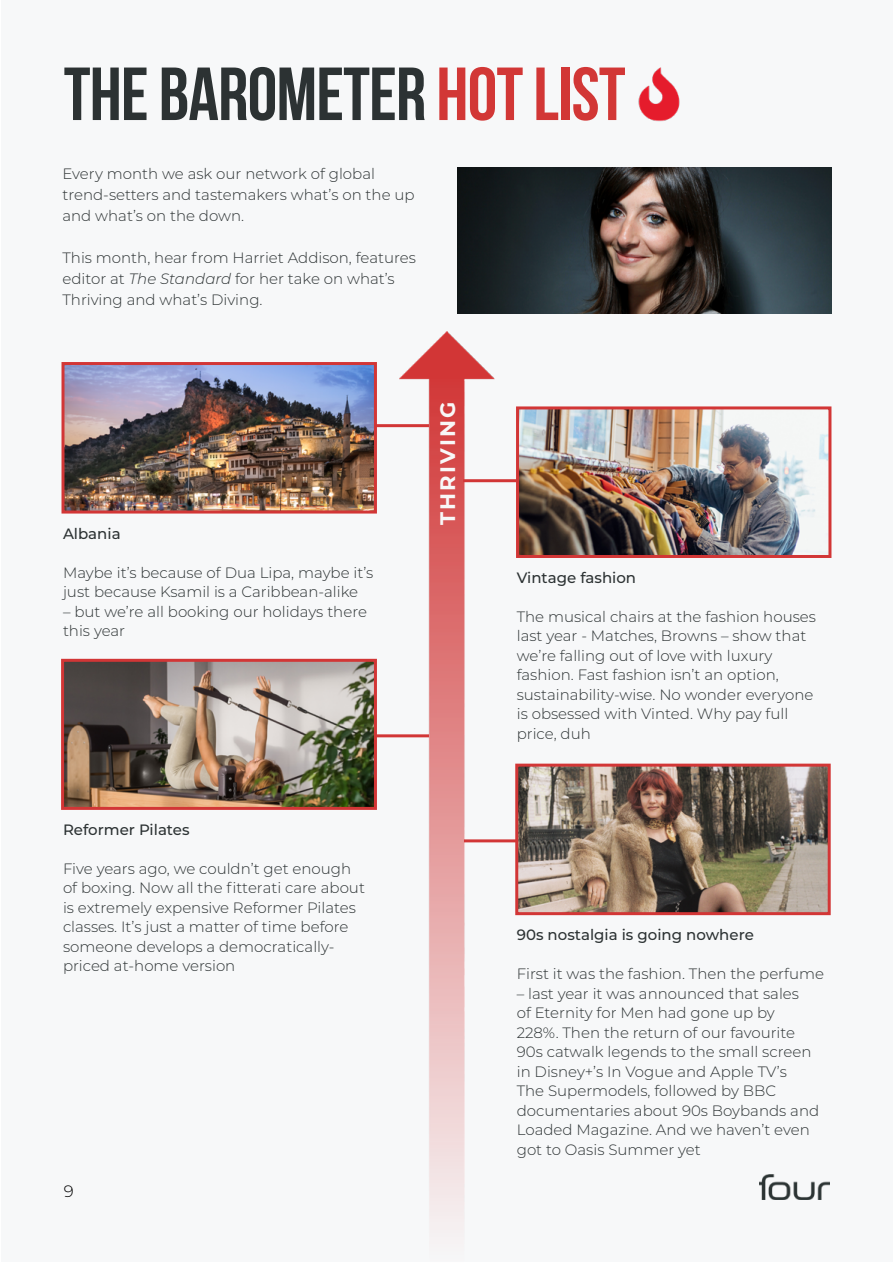
<style>
.page{position:relative;width:893px;height:1263px;background:#fff}
.page>*{position:absolute;margin:0;border:0;box-sizing:border-box;transform-origin:0 0}
.t1{font:700 75px "Bebas Neue";letter-spacing:-.01em;color:#2c3233}
.t2{font:700 21px "Montserrat";letter-spacing:.1em;color:#f8f8f8}
.t3{font:300 16.5px "Montserrat";color:#000}
.t4{font:300 15px/19.5px "Montserrat";color:#2c3233}
.t5{font:500 15px "Montserrat";color:#2c3233}
.s1{color:#d23736}
.s2{font-style:italic}
</style>
<div class="page">
<div style="left:1px;top:1px;width:891px;height:1261px;background:#f7f8f9"></div>
<img style="left:760px;top:1174px;width:69px;height:25px">
<img style="left:638px;top:67px;width:42px;height:55px">
<img style="left:399px;top:332px;width:96px;height:887px">
<img style="left:66px;top:366px;width:307px;height:143px">
<div style="left:62px;top:362px;width:315px;height:151px;border:3px solid #d23636"></div>
<img style="left:519px;top:768px;width:308px;height:143px">
<div style="left:515px;top:764px;width:316px;height:151px;border:3px solid #d23636"></div>
<img style="left:520px;top:410px;width:307px;height:144px">
<div style="left:516px;top:406px;width:315px;height:152px;border:3px solid #d23636"></div>
<img style="left:65px;top:663px;width:308px;height:143px">
<div style="left:61px;top:659px;width:316px;height:151px;border:3px solid #d23636"></div>
<hr style="left:375px;top:424px;width:54px;height:3px;background:#d23636">
<hr style="left:463px;top:479px;width:54px;height:3px;background:#d23636">
<hr style="left:375px;top:734px;width:54px;height:3px;background:#d23636">
<hr style="left:464px;top:839px;width:53px;height:3px;background:#d23636">
<img style="left:457px;top:167px;width:374px;height:146px">
<h1 class="t1" style="left:64px;top:53px;width:563px">THE BAROMETER <span class="s1">HOT LIST</span></h1>
<p class="t4" style="left:62px;top:163px;width:354px;line-height:21px">Every month we ask our network of global trend-setters and tastemakers what’s on the up and what’s on the down.</p>
<p class="t4" style="left:62px;top:247px;width:355px;line-height:21px">This month, hear from Harriet Addison, features editor at <span class="s2">The Standard</span> for her take on what’s<br>Thriving and what’s Diving.</p>
<p class="t5" style="left:63px;top:523px;width:59px">Albania</p>
<p class="t4" style="left:63px;top:562px;width:312px">Maybe it’s because of Dua Lipa, maybe it’s just because Ksamil is a Caribbean-alike</p>
<p class="t4" style="left:63px;top:601px;width:306px">– but we’re all booking our holidays there this year</p>
<h2 class="t2" style="left:432px;top:525px;width:124px;rotate:-90deg">THRIVING</h2>
<p class="t5" style="left:63px;top:819px;width:128px">Reformer Pilates</p>
<p class="t4" style="left:63px;top:858px;width:303px">Five years ago, we couldn’t get enough of boxing. Now all the fitterati care about is extremely expensive Reformer Pilates classes. It’s just a matter of time before someone develops a democratically&shy;priced at-home version</p>
<p class="t3" style="left:64px;top:1180px;width:11px">9</p>
<p class="t5" style="left:517px;top:567px;width:121px">Vintage fashion</p>
<p class="t4" style="left:517px;top:606px;width:301px">The musical chairs at the fashion houses last year - Matches, Browns – show that we’re falling out of love with luxury fashion. Fast fashion isn’t an option, sustainability-wise. No wonder everyone is obsessed with Vinted. Why pay full price, duh</p>
<p class="t5" style="left:517px;top:924px;width:239px">90s nostalgia is going nowhere</p>
<p class="t4" style="left:517px;top:963px;width:309px">First it was the fashion. Then the perfume</p>
<p class="t4" style="left:517px;top:983px;width:304px">– last year it was announced that sales<br>of Eternity for Men had gone up by 228%. Then the return of our favourite 90s catwalk legends to the small screen in Disney+’s In Vogue and Apple TV’s<br>The Supermodels, followed by BBC documentaries about 90s Boybands and Loaded Magazine. And we haven’t even got to Oasis Summer yet</p>
</div>
